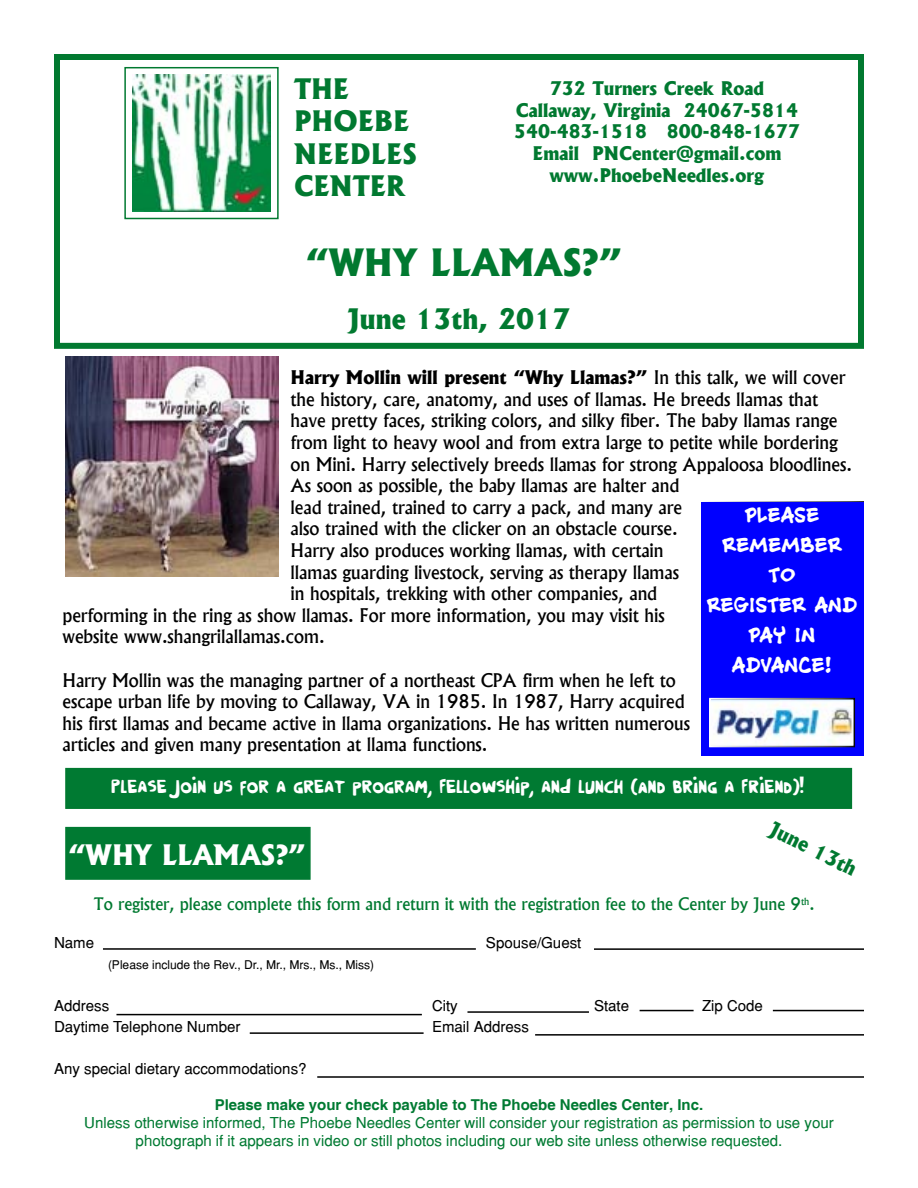
<style>
.page{position:relative;width:918px;height:1188px;background:#fff}
.page>*{position:absolute;margin:0;border:0;box-sizing:border-box;transform-origin:0 0}
.t1{font:800 36px "Albertus";color:#017930}
.t2{font:800 27px/32.4px "Albertus";color:#017930}
.t3{font:800 27px "Albertus";color:#fff}
.t4{font:21px "Crappity Crap Crap Cond";color:#fff}
.t5{font:800 19.5px "Albertus";color:#017930}
.t6{font:500 18px/21.6px "Albertus";color:#000}
.t7{font:800 18px/21.6px "Albertus";color:#017930;text-align:center}
.t8{font:800 18px "Albertus";color:#000}
.t9{font:700 18px/30px "Ashcan BB";color:#fff;text-align:center}
.t10{font:500 16.5px "Albertus";color:#017930}
.t11{font:15px/18px "Helvetica";color:#007a32;text-align:center}
.t12{font:15px "Helvetica";color:#000}
.t13{font:700 15px "Helvetica";color:#007a32}
.t14{font:12px "Helvetica";color:#000}
.s1{font-weight:500}
.s2{font-style:inherit}
</style>
<div class="page">
<div style="left:65px;top:827px;width:246px;height:53px;background:#007a32;border:2px solid #007a32"></div>
<div style="left:54px;top:54px;width:810px;height:295px;background:#fff;border:6px solid #017930"></div>
<img style="left:132px;top:74px;width:139px;height:138px">
<hr style="left:103px;top:948px;width:373px;height:2px;background:#000">
<hr style="left:467px;top:1011px;width:122px;height:2px;background:#000">
<hr style="left:640px;top:1010px;width:54px;height:1px;background:#000">
<hr style="left:773px;top:1010px;width:91px;height:1px;background:#000">
<hr style="left:250px;top:1032px;width:174px;height:2px;background:#000">
<hr style="left:535px;top:1034px;width:329px;height:2px;background:#000">
<hr style="left:317px;top:1076px;width:547px;height:2px;background:#000">
<hr style="left:594px;top:948px;width:270px;height:2px;background:#000">
<hr style="left:116px;top:1014px;width:306px;height:1px;background:#000">
<div style="left:65px;top:768px;width:787px;height:41px;background:#007a32;border:2px solid #017930"></div>
<div style="left:124px;top:67px;width:155px;height:152px;border:2px solid #017930"></div>
<img style="left:65px;top:356px;width:214px;height:221px">
<div style="left:700px;top:501px;width:164px;height:255px;background:#00f"></div>
<img style="left:712px;top:701px;width:140px;height:43px">
<div style="left:709px;top:698px;width:146px;height:49px;border:2px solid #fff"></div>
<h2 class="t2" style="left:294px;top:73px;width:124px">THE<br>PHOEBE<br>NEEDLES<br>CENTER</h2>
<p class="t7" style="left:514px;top:78px;width:287px">732 Turners Creek Road<br>Callaway, Virginia 24067-5814<br>540-483-1518 800-848-1677<br>Email PNCenter@gmail.com www.PhoebeNeedles.org</p>
<h1 class="t1" style="left:305px;top:240px;width:172px">“Why Llamas</h1>
<h1 class="t1" style="left:582px;top:240px;width:42px">?”</h1>
<h2 class="t2" style="left:348px;top:303px;width:224px">June 13th, 2017</h2>
<p class="t8" style="left:291px;top:366px;width:556px">Harry Mollin will present “Why Llamas?” <span class="s1">In this talk, we will cover</span></p>
<p class="t6" style="left:291px;top:388px;width:529px">the history, care, anatomy, and uses of llamas. He breeds llamas that</p>
<p class="t6" style="left:291px;top:410px;width:548px">have pretty faces, striking colors, and silky fiber. The baby llamas range</p>
<p class="t6" style="left:291px;top:431px;width:549px">from light to heavy wool and from extra large to petite while bordering</p>
<p class="t6" style="left:291px;top:453px;width:563px">on Mini. Harry selectively breeds llamas for strong Appaloosa bloodlines.</p>
<p class="t6" style="left:291px;top:475px;width:391px">As soon as possible, the baby llamas are halter and</p>
<p class="t6" style="left:291px;top:496px;width:393px">lead trained, trained to carry a pack, and many are</p>
<p class="t6" style="left:291px;top:518px;width:389px">also trained with the clicker on an obstacle course.</p>
<p class="t6" style="left:291px;top:539px;width:375px">Harry also produces working llamas, with certain</p>
<p class="t6" style="left:291px;top:561px;width:390px">llamas guarding livestock, serving as therapy llamas</p>
<p class="t6" style="left:291px;top:583px;width:368px">in hospitals, trekking with other companies, and</p>
<p class="t6" style="left:62px;top:604px;width:604px">performing in the ring as show llamas. For more information, you may visit his</p>
<p class="t6" style="left:62px;top:626px;width:264px">website www.shangrilallamas.com.</p>
<p class="t6" style="left:62px;top:669px;width:629px">Harry Mollin was the managing partner of a northeast CPA firm when he left to escape urban life by moving to Callaway, VA in 1985. In 1987, Harry acquired his first llamas and became active in llama organizations. He has written numerous articles and given many presentation at llama functions.</p>
<p class="t9" style="left:707px;top:501px;width:152px">PLEASE<br>REMEMBER<br>TO<br>REGISTER AND<br>PAY IN<br>ADVANCE!</p>
<p class="t4" style="left:111px;top:773px;width:695px">PLEASE JOIN US FOR A GREAT PROGRAM, FELLOWSHIP, AND LUNCH (AND BRING A FRIEND)!</p>
<h2 class="t3" style="left:68px;top:838px;width:239px"><span class="s2">“</span>WHY LLAMAS?<span class="s2">”</span></h2>
<p class="t5" style="left:777px;top:817px;width:96px;rotate:27deg">June 13th</p>
<p class="t10" style="left:94px;top:894px;width:722px">To register, please complete this form and return it with the registration fee to the Center by June 9<sup>th</sup>.</p>
<p class="t12" style="left:54px;top:933px;width:42px">Name</p>
<p class="t12" style="left:486px;top:933px;width:97px">Spouse/Guest</p>
<p class="t14" style="left:108px;top:957px;width:268px">(Please include the Rev., Dr., Mr., Mrs., Ms., Miss)</p>
<p class="t12" style="left:54px;top:996px;width:57px">Address</p>
<p class="t12" style="left:432px;top:996px;width:27px">City</p>
<p class="t12" style="left:594px;top:996px;width:37px">State</p>
<p class="t12" style="left:702px;top:996px;width:63px">Zip Code</p>
<p class="t12" style="left:54px;top:1017px;width:188px">Daytime Telephone Number</p>
<p class="t12" style="left:432px;top:1017px;width:98px">Email Address</p>
<p class="t12" style="left:54px;top:1059px;width:254px">Any special dietary accommodations?</p>
<p class="t13" style="left:215px;top:1095px;width:490px">Please make your check payable to The Phoebe Needles Center, Inc.</p>
<p class="t11" style="left:84px;top:1113px;width:751px">Unless otherwise informed, The Phoebe Needles Center will consider your registration as permission to use your photograph if it appears in video or still photos including our web site unless otherwise requested.</p>
</div>
